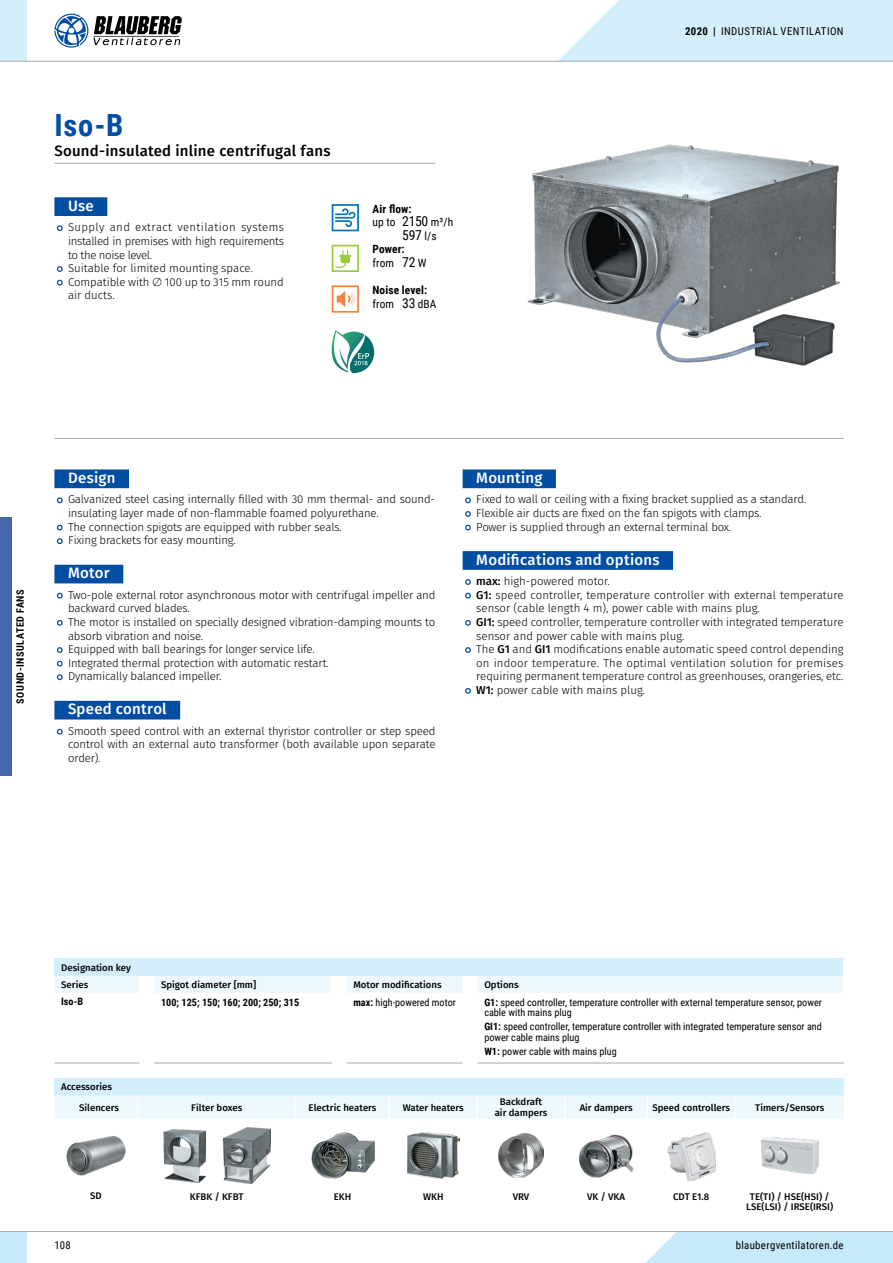
<style>
.page{position:relative;width:893px;height:1263px;background:#fff}
.page>*{position:absolute;margin:0;border:0;box-sizing:border-box;transform-origin:0 0}
.t1{font:700 30.6px "Roboto Condensed";color:#034ea2}
.t2{font:500 15px "Fira Sans";letter-spacing:.015em;color:#fff}
.t3{font:500 15px "Fira Sans";letter-spacing:.015em;color:#000}
.t4{font:13.65px "Roboto Condensed";color:#000}
.t5{font:300 11.4px/13.6px "Fira Sans";letter-spacing:-.015em;color:#000}
.t6{font:700 11.4px/13.6px "Roboto Condensed";letter-spacing:.01em;color:#000}
.t7{font:10.8px "Roboto Condensed";letter-spacing:.035em;color:#000}
.t8{font:10.2px/10.5px "Roboto Condensed";color:#000}
.t9{font:700 10.2px "Roboto Condensed";color:#000}
.t10{font:700 10.2px "Roboto Condensed";letter-spacing:.055em;color:#000}
.t11{font:500 9.6px/10.2px "Fira Sans";color:#000}
.s1{font-weight:400}
.s2{font-weight:400;font-size:13.65px}
.s3{font-size:11.4px}
.s4{font-weight:700}
.s5{font-weight:500}
</style>
<div class="page">
<div style="left:0;top:517px;width:12px;height:259px;background:#4665af"></div>
<hr style="left:54px;top:163px;width:381px;height:1px;background:#a7a9ac">
<div style="left:54px;top:197px;width:53px;height:19px;background:#034ea2"></div>
<svg style="left:56px;top:225px;width:7px;height:7px"></svg>
<svg style="left:57px;top:266px;width:6px;height:6px"></svg>
<svg style="left:56px;top:279px;width:7px;height:7px"></svg>
<div style="left:54px;top:469px;width:75px;height:19px;background:#034ea2"></div>
<div style="left:54px;top:565px;width:69px;height:18px;background:#034ea2"></div>
<div style="left:54px;top:701px;width:126px;height:18px;background:#034ea2"></div>
<svg style="left:56px;top:497px;width:7px;height:7px"></svg>
<svg style="left:56px;top:524px;width:7px;height:7px"></svg>
<svg style="left:56px;top:538px;width:7px;height:6px"></svg>
<svg style="left:56px;top:592px;width:7px;height:7px"></svg>
<svg style="left:56px;top:620px;width:7px;height:6px"></svg>
<svg style="left:57px;top:647px;width:6px;height:6px"></svg>
<svg style="left:56px;top:660px;width:7px;height:7px"></svg>
<svg style="left:56px;top:674px;width:7px;height:7px"></svg>
<svg style="left:56px;top:728px;width:7px;height:7px"></svg>
<div style="left:463px;top:469px;width:93px;height:19px;background:#034ea2"></div>
<div style="left:463px;top:551px;width:210px;height:19px;background:#034ea2"></div>
<svg style="left:465px;top:497px;width:6px;height:7px"></svg>
<svg style="left:465px;top:511px;width:6px;height:6px"></svg>
<svg style="left:465px;top:524px;width:6px;height:7px"></svg>
<svg style="left:465px;top:579px;width:6px;height:6px"></svg>
<svg style="left:465px;top:592px;width:6px;height:7px"></svg>
<svg style="left:465px;top:620px;width:6px;height:6px"></svg>
<svg style="left:465px;top:647px;width:6px;height:6px"></svg>
<svg style="left:465px;top:688px;width:6px;height:6px"></svg>
<hr style="left:54px;top:438px;width:790px;height:1px;background:#a7a9ac">
<svg style="left:54px;top:1062px;width:790px;height:1px"></svg>
<hr style="left:54px;top:1063px;width:85px;height:1px;background:#a7a9ac">
<hr style="left:154px;top:1063px;width:178px;height:1px;background:#a7a9ac">
<hr style="left:347px;top:1063px;width:116px;height:1px;background:#a7a9ac">
<hr style="left:477px;top:1063px;width:367px;height:1px;background:#a7a9ac">
<svg style="left:54px;top:959px;width:789px;height:34px;background:#e1f4fd"></svg>
<img style="left:527px;top:144px;width:314px;height:222px">
<svg style="left:332px;top:204px;width:27px;height:27px"></svg>
<svg style="left:332px;top:245px;width:27px;height:27px"></svg>
<svg style="left:332px;top:285px;width:27px;height:28px"></svg>
<svg style="left:331px;top:331px;width:43px;height:42px"></svg>
<svg style="left:54px;top:1078px;width:791px;height:41px;background:#e2f4fd"></svg>
<img style="left:67px;top:1136px;width:58px;height:40px">
<img style="left:163px;top:1129px;width:43px;height:53px">
<img style="left:223px;top:1127px;width:48px;height:57px">
<img style="left:311px;top:1132px;width:63px;height:47px">
<img style="left:407px;top:1133px;width:52px;height:45px">
<img style="left:498px;top:1134px;width:46px;height:43px">
<img style="left:579px;top:1134px;width:55px;height:43px">
<img style="left:667px;top:1132px;width:49px;height:48px">
<img style="left:761px;top:1138px;width:57px;height:35px">
<div style="left:646px;top:1232px;width:247px;height:31px;background:#c6eafb"></div>
<div style="left:0;top:1231px;width:27px;height:32px;background:#c6eafb"></div>
<hr style="left:0;top:1231px;width:893px;height:1px;background:#a7a9ac">
<div style="left:0;top:0;width:27px;height:61px;background:#d3effc"></div>
<hr style="left:0;top:61px;width:893px;height:1px;background:#a7a9ac">
<svg style="left:558px;top:0;width:335px;height:62px;background:#d6effa"></svg>
<svg style="left:54px;top:14px;width:128px;height:34px"></svg>
<h1 class="t1" style="left:54px;top:104px;width:71px">Iso-B</h1>
<h2 class="t3" style="left:54px;top:141px;width:278px">Sound-insulated inline centrifugal fans</h2>
<h2 class="t2" style="left:68px;top:195px;width:27px">Use</h2>
<p class="t5" style="left:68px;top:221px;width:218px">Supply and extract ventilation systems installed in premises with high requirements to the noise level.<br>Suitable for limited mounting space.<br>Compatible with ∅ 100 up to 315 mm round air ducts.</p>
<p class="t6" style="left:372px;top:201px;width:82px">Air flow:<br><span class="s1">up to</span> <span class="s2">2150</span> <span class="s1">m³/h</span></p>
<p class="t4" style="left:402px;top:225px;width:36px">597 <span class="s3">l/s</span></p>
<p class="t6" style="left:372px;top:242px;width:56px">Power: <span class="s1">from</span> <span class="s2">72</span> <span class="s1">W</span></p>
<p class="t6" style="left:372px;top:283px;width:66px">Noise level: <span class="s1">from</span> <span class="s2">33</span> <span class="s1">dBA</span></p>
<p class="t7" style="left:685px;top:23px;width:160px"><span class="s4">2020 |</span> INDUSTRIAL VENTILATION</p>
<p class="t10" style="left:13px;top:703px;width:116px;rotate:-90deg">SOUND-INSULATED FANS</p>
<h2 class="t2" style="left:68px;top:467px;width:49px">Design</h2>
<p class="t5" style="left:68px;top:493px;width:369px">Galvanized steel casing internally filled with 30 mm thermal- and sound&shy;insulating layer made of non-flammable foamed polyurethane.<br>The connection spigots are equipped with rubber seals.<br>Fixing brackets for easy mounting.</p>
<h2 class="t2" style="left:68px;top:563px;width:43px">Motor</h2>
<p class="t5" style="left:68px;top:589px;width:369px">Two-pole external rotor asynchronous motor with centrifugal impeller and backward curved blades.<br>The motor is installed on specially designed vibration-damping mounts to absorb vibration and noise.<br>Equipped with ball bearings for longer service life.<br>Integrated thermal protection with automatic restart.<br>Dynamically balanced impeller.</p>
<h2 class="t2" style="left:68px;top:699px;width:100px">Speed control</h2>
<p class="t5" style="left:68px;top:725px;width:369px;text-align:justify">Smooth speed control with an external thyristor controller or step speed control with an external auto transformer (both available upon separate order).</p>
<h2 class="t2" style="left:476px;top:467px;width:68px">Mounting</h2>
<p class="t5" style="left:476px;top:493px;width:332px">Fixed to wall or ceiling with a fixing bracket supplied as a standard.<br>Flexible air ducts are fixed on the fan spigots with clamps.<br>Power is supplied through an external terminal box.</p>
<h2 class="t2" style="left:476px;top:549px;width:185px">Modifications and options</h2>
<p class="t5" style="left:476px;top:575px;width:369px"><span class="s5">max:</span> high-powered motor.<br><span class="s5">G1:</span> speed controller, temperature controller with external temperature sensor (cable length 4 m), power cable with mains plug.<br><span class="s5">GI1:</span> speed controller, temperature controller with integrated temperature sensor and power cable with mains plug.<br>The <span class="s5">G1</span> and <span class="s5">GI1</span> modifications enable automatic speed control depending on indoor temperature. The optimal ventilation solution for premises requiring permanent temperature control as greenhouses, orangeries, etc.<br><span class="s5">W1:</span> power cable with mains plug.</p>
<p class="t11" style="left:61px;top:960px;width:71px;line-height:17px">Designation key<br>Series</p>
<p class="t11" style="left:161px;top:980px;width:97px">Spigot diameter [mm]</p>
<p class="t11" style="left:353px;top:980px;width:90px">Motor modifications</p>
<p class="t11" style="left:484px;top:980px;width:36px">Options</p>
<p class="t9" style="left:61px;top:994px;width:23px">Iso-B</p>
<p class="t9" style="left:161px;top:995px;width:140px">100; 125; 150; 160; 200; 250; 315</p>
<p class="t8" style="left:353px;top:996px;width:104px"><span class="s4">max:</span> high-powered motor</p>
<p class="t8" style="left:484px;top:996px;width:339px"><span class="s4">G1:</span> speed controller, temperature controller with external temperature sensor, power cable with mains plug</p>
<p class="t8" style="left:484px;top:1021px;width:339px"><span class="s4">GI1:</span> speed controller, temperature controller with integrated temperature sensor and power cable mains plug</p>
<p class="t8" style="left:484px;top:1045px;width:134px"><span class="s4">W1:</span> power cable with mains plug</p>
<p class="t11" style="left:79px;top:1077px;width:41px;line-height:20.2px;text-indent:-18px">Accessories<br>Silencers</p>
<p class="t11" style="left:191px;top:1103px;width:53px">Filter boxes</p>
<p class="t11" style="left:309px;top:1103px;width:69px">Electric heaters</p>
<p class="t11" style="left:403px;top:1103px;width:63px">Water heaters</p>
<p class="t11" style="left:495px;top:1098px;width:54px;text-align:center">Backdraft air dampers</p>
<p class="t11" style="left:580px;top:1103px;width:54px">Air dampers</p>
<p class="t11" style="left:652px;top:1103px;width:79px">Speed controllers</p>
<p class="t11" style="left:755px;top:1103px;width:71px">Timers/Sensors</p>
<p class="t11" style="left:90px;top:1191px;width:13px">SD</p>
<p class="t11" style="left:190px;top:1192px;width:55px">KFBK / KFBT</p>
<p class="t11" style="left:334px;top:1192px;width:19px">EKH</p>
<p class="t11" style="left:423px;top:1192px;width:22px">WKH</p>
<p class="t11" style="left:513px;top:1192px;width:18px">VRV</p>
<p class="t11" style="left:587px;top:1192px;width:39px">VK / VKA</p>
<p class="t11" style="left:673px;top:1192px;width:38px">CDT E1.8</p>
<p class="t11" style="left:746px;top:1192px;width:89px;text-align:center">TE(TI) / HSE(HSI) /<br>LSE(LSI) / IRSE(IRSI)</p>
<p class="t7" style="left:54px;top:1238px;width:18px">108</p>
<p class="t7" style="left:736px;top:1238px;width:109px">blaubergventilatoren.de</p>
</div>
